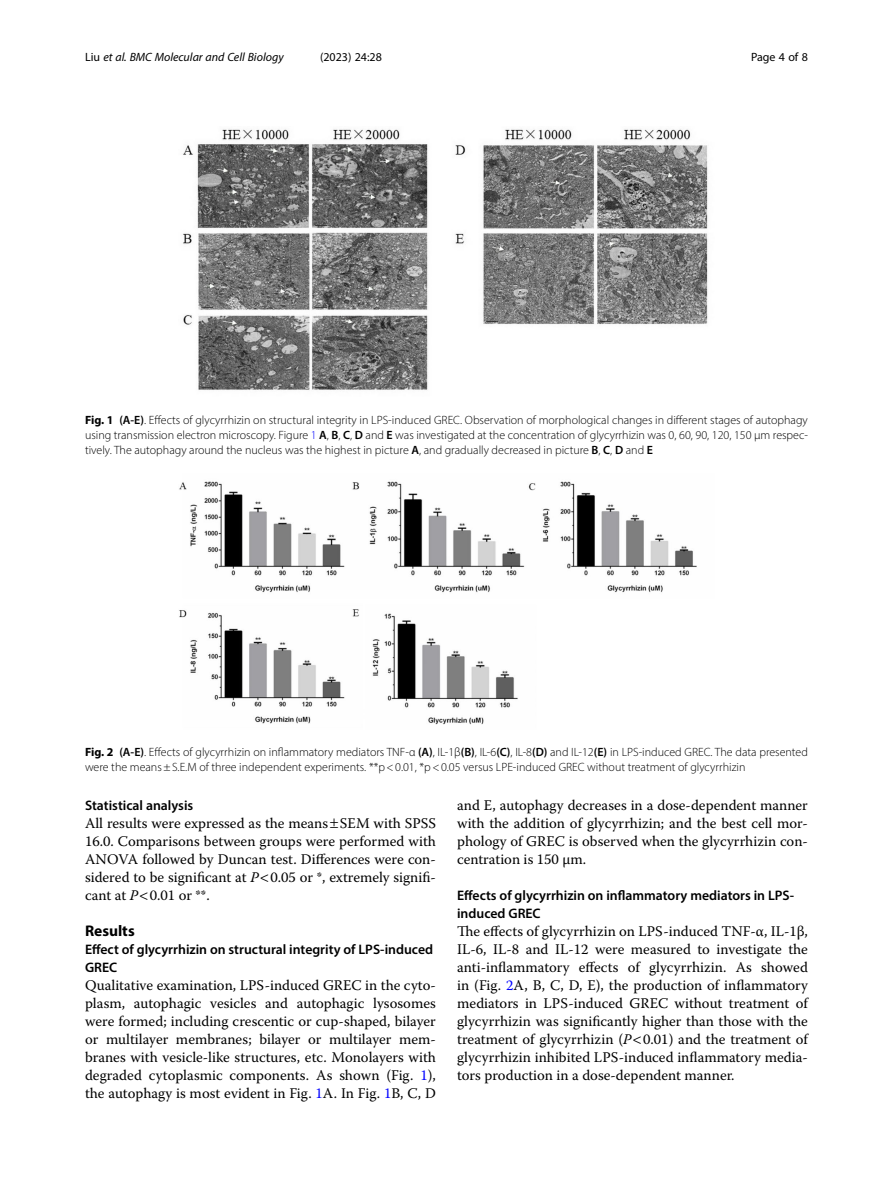
<style>
.page{position:relative;width:893px;height:1191px;background:#fff}
.page>*{position:absolute;margin:0;border:0;box-sizing:border-box;transform-origin:0 0}
.Head_1{font:700 15.45px "Myriad Pro";color:#000}
.Body_Text{font:14.7px/18px "Warnock Pro";color:#000;text-align:justify}
.Head_2{font:600 13.8px/18px "Myriad Pro";color:#000}
.Head_2_After_1{font:600 13.8px/18px "Myriad Pro";color:#000}
.Figure_Caption{font:300 12px/15px "Myriad Pro";color:#000}
.t1{font:italic 12px "Myriad Pro";color:#000}
.t2{font:12px "Myriad Pro";color:#000}
.s1{font-style:normal}
.s2{font-weight:700}
.s3{font-weight:600}
.s4{color:#00f}
.s5{font-style:italic}
</style>
<div class="page">
<img style="left:179px;top:481px;width:518px;height:244px">
<img style="left:183px;top:129px;width:525px;height:261px">
<p class="t1" style="left:85px;top:50px;width:200px"><span class="s1">Liu</span> et al. BMC Molecular and Cell Biology</p>
<p class="t2" style="left:320px;top:50px;width:63px">(2023) 24:28</p>
<p class="t2" style="left:751px;top:50px;width:58px">Page 4 of 8</p>
<p class="Figure_Caption" style="left:85px;top:412px;width:724px;text-align:justify"><span class="s2">Fig. 1</span> <span class="s3">(A-E)</span>. Effects of glycyrrhizin on structural integrity in LPS-induced GREC. Observation of morphological changes in different stages of autophagy using transmission electron microscopy. Figure <span class="s4">1</span> <span class="s3">A</span>, <span class="s3">B</span>, <span class="s3">C</span>, <span class="s3">D</span> and <span class="s3">E</span> was investigated at the concentration of glycyrrhizin was 0, 60, 90, 120, 150 μm respec&shy;tively. The autophagy around the nucleus was the highest in picture <span class="s3">A</span>, and gradually decreased in picture <span class="s3">B</span>, <span class="s3">C</span>, <span class="s3">D</span> and <span class="s3">E</span></p>
<p class="Figure_Caption" style="left:85px;top:745px;width:724px"><span class="s2">Fig. 2</span> <span class="s3">(A-E)</span>. Effects of glycyrrhizin on inflammatory mediators TNF-α <span class="s3">(A)</span>, IL-1β<span class="s3">(B)</span>, IL-6<span class="s3">(C)</span>, IL-8<span class="s3">(D)</span> and IL-12<span class="s3">(E)</span> in LPS-induced GREC. The data presented were the means±S.E.M of three independent experiments. **p&lt;0.01, *p&lt;0.05 versus LPE-induced GREC without treatment of glycyrrhizin</p>
<p class="Head_2" style="left:85px;top:796px;width:110px">Statistical analysis</p>
<p class="Body_Text" style="left:85px;top:814px;width:352px">All results were expressed as the means SEM with SPSS 16.0. Comparisons between groups were performed with ANOVA followed by Duncan test. Differences were con&shy;sidered to be significant at <span class="s5">P</span> 0.05 or *, extremely signifi&shy;cant at <span class="s5">P</span> 0.01 or **.</p>
<p class="Head_1" style="left:85px;top:921px;width:51px">Results</p>
<p class="Head_2_After_1" style="left:85px;top:940px;width:350px">Effect of glycyrrhizin on structural integrity of LPS-induced<br>GREC</p>
<p class="Body_Text" style="left:85px;top:976px;width:352px">Qualitative examination, LPS-induced GREC in the cyto&shy;plasm, autophagic vesicles and autophagic lysosomes were formed; including crescentic or cup-shaped, bilayer or multilayer membranes; bilayer or multilayer mem&shy;branes with vesicle-like structures, etc. Monolayers with degraded cytoplasmic components. As shown (Fig. <span class="s4">1</span>), the autophagy is most evident in Fig. <span class="s4">1</span>A. In Fig. <span class="s4">1</span>B, C, D</p>
<p class="Body_Text" style="left:457px;top:796px;width:352px">and E, autophagy decreases in a dose-dependent manner with the addition of glycyrrhizin; and the best cell mor&shy;phology of GREC is observed when the glycyrrhizin con&shy;centration is 150 μm.</p>
<p class="Head_2" style="left:457px;top:886px;width:339px">Effects of glycyrrhizin on inflammatory mediators in LPS&shy;induced GREC</p>
<p class="Body_Text" style="left:457px;top:922px;width:352px">The effects of glycyrrhizin on LPS-induced TNF-α, IL-1β, IL-6, IL-8 and IL-12 were measured to investigate the anti-inflammatory effects of glycyrrhizin. As showed in (Fig. <span class="s4">2</span>A, B, C, D, E), the production of inflammatory mediators in LPS-induced GREC without treatment of glycyrrhizin was significantly higher than those with the treatment of glycyrrhizin (<span class="s5">P</span> 0.01) and the treatment of glycyrrhizin inhibited LPS-induced inflammatory media&shy;tors production in a dose-dependent manner.</p>
</div>
